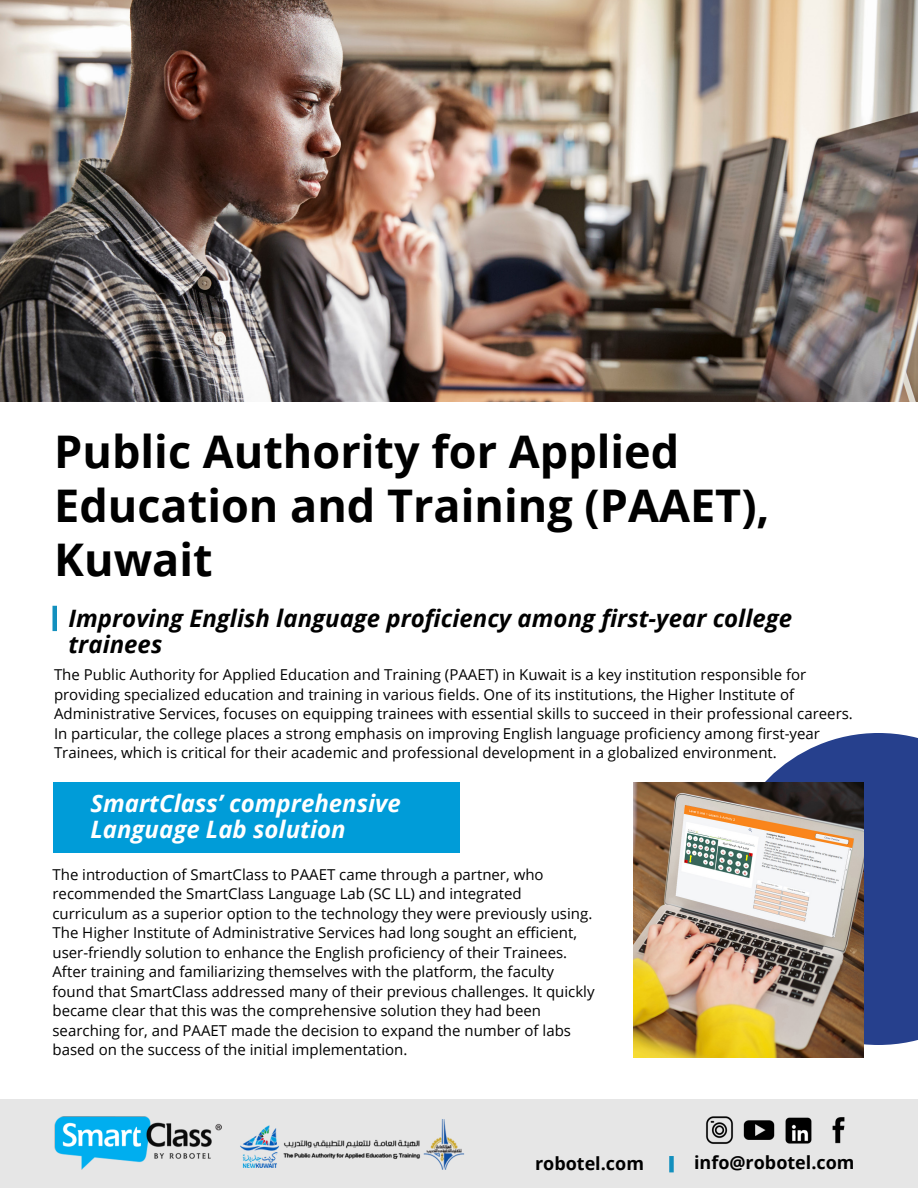
<style>
.page{position:relative;width:918px;height:1188px;background:#fff}
.page>*{position:absolute;margin:0;border:0;box-sizing:border-box;transform-origin:0 0}
._45pt_Size_Align_Left{font:700 45px "Open Sans";color:#000}
.t1{font:italic 700 24px "Open Sans";color:#000}
.t2{font:italic 700 24px "Open Sans";color:#fff}
._10pt_Size_Align_Left__Bullets{font:700 18px "Open Sans";color:#000}
._25pt_Size_Align_Left{font:15px/19.5px "Open Sans";color:#000}
</style>
<div class="page">
<svg style="left:765px;top:733px;width:153px;height:312px;background:#385096"></svg>
<img style="left:0;top:0;width:918px;height:402px">
<div style="left:52px;top:606px;width:5px;height:25px;background:#1390be"></div>
<div style="left:53px;top:782px;width:407px;height:71px;background:#009cd8"></div>
<div style="left:0;top:1099px;width:918px;height:89px;background:#e6e6e6"></div>
<div style="left:669px;top:1156px;width:5px;height:16px;background:#1390be"></div>
<img style="left:240px;top:1119px;width:225px;height:51px">
<img style="left:54px;top:1117px;width:168px;height:53px">
<img style="left:633px;top:782px;width:231px;height:276px">
<img style="left:706px;top:1116px;width:27px;height:28px">
<img style="left:743px;top:1120px;width:32px;height:20px">
<img style="left:785px;top:1117px;width:27px;height:27px">
<img style="left:832px;top:1117px;width:13px;height:27px">
<p class="_45pt_Size_Align_Left" style="left:54px;top:420px;width:627px">Public Authority for Applied</p>
<p class="_45pt_Size_Align_Left" style="left:54px;top:474px;width:717px">Education and Training (PAAET),</p>
<p class="_45pt_Size_Align_Left" style="left:54px;top:528px;width:160px">Kuwait</p>
<p class="t1" style="left:68px;top:601px;width:725px">Improving English language proficiency among first-year college</p>
<p class="t1" style="left:68px;top:627px;width:95px">trainees</p>
<p class="_25pt_Size_Align_Left" style="left:54px;top:664px;width:754px">The Public Authority for Applied Education and Training (PAAET) in Kuwait is a key institution responsible for</p>
<p class="_25pt_Size_Align_Left" style="left:54px;top:684px;width:742px">providing specialized education and training in various fields. One of its institutions, the Higher Institute of</p>
<p class="_25pt_Size_Align_Left" style="left:54px;top:703px;width:800px">Administrative Services, focuses on equipping trainees with essential skills to succeed in their professional careers.<br>In particular, the college places a strong emphasis on improving English language proficiency among first-year<br>Trainees, which is critical for their academic and professional development in a globalized environment.</p>
<p class="t2" style="left:90px;top:787px;width:312px">SmartClass’ comprehensive</p>
<p class="t2" style="left:90px;top:812px;width:257px">Language Lab solution</p>
<p class="_25pt_Size_Align_Left" style="left:52px;top:864px;width:493px">The introduction of SmartClass to PAAET came through a partner, who</p>
<p class="_25pt_Size_Align_Left" style="left:52px;top:884px;width:471px">recommended the SmartClass Language Lab (SC LL) and integrated</p>
<p class="_25pt_Size_Align_Left" style="left:52px;top:903px;width:541px">curriculum as a superior option to the technology they were previously using.<br>The Higher Institute of Administrative Services had long sought an efficient, user-friendly solution to enhance the English proficiency of their Trainees.</p>
<p class="_25pt_Size_Align_Left" style="left:52px;top:962px;width:544px">After training and familiarizing themselves with the platform, the faculty found that SmartClass addressed many of their previous challenges. It quickly became clear that this was the comprehensive solution they had been</p>
<p class="_25pt_Size_Align_Left" style="left:52px;top:1020px;width:520px">searching for, and PAAET made the decision to expand the number of labs based on the success of the initial implementation.</p>
<p class="_10pt_Size_Align_Left__Bullets" style="left:535px;top:1151px;width:110px">robotel.com</p>
<p class="_10pt_Size_Align_Left__Bullets" style="left:694px;top:1150px;width:162px">info@robotel.com</p>
</div>
